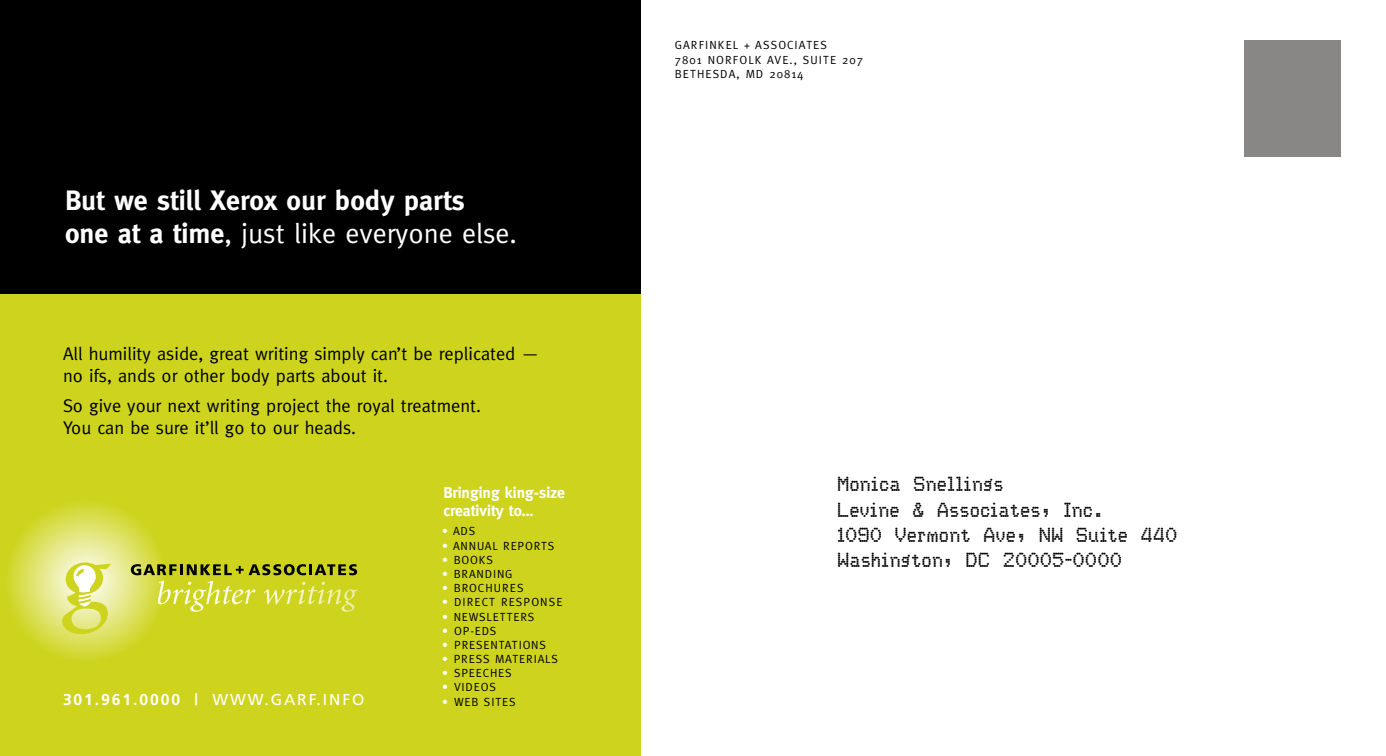
<style>
.page{position:relative;width:1386px;height:756px;background:#fff}
.page>*{position:absolute;margin:0;border:0;box-sizing:border-box;transform-origin:0 0}
.t1{font:700 28px/33.6px "Meta";color:#fff}
.t2{font:21px/25.2px "Dot Matrix One";color:#000}
.t3{font:18.38px/22.1px "Meta";color:#000}
.t4{font:700 15.75px/18.9px "Meta";color:#fff}
.t5{font:700 15.75px "Frutiger";letter-spacing:.12em;color:#fff}
.t6{font:11.9px "Meta";letter-spacing:.07em;color:#000}
.t7{font:11.9px/14.2px "Meta";letter-spacing:.09em;color:#000}
.s1{font-weight:400}
.s2{color:#fff}
</style>
<div class="page">
<div style="left:0;top:0;width:641px;height:756px;background:#000"></div>
<div style="left:0;top:294px;width:641px;height:462px;background:#ced41e"></div>
<svg style="left:4px;top:500px;width:163px;height:162px"></svg>
<svg style="left:62px;top:562px;width:49px;height:72px"></svg>
<svg style="left:158px;top:581px;width:98px;height:31px"></svg>
<svg style="left:264px;top:582px;width:94px;height:30px"></svg>
<svg style="left:131px;top:564px;width:226px;height:11px"></svg>
<div style="left:1244px;top:40px;width:97px;height:116px;background:#888785"></div>
<h1 class="t1" style="left:65px;top:183px;width:453px">But we still Xerox our body parts<br>one at a time<span class="s1">, just like everyone else.</span></h1>
<p class="t3" style="left:63px;top:342px;width:478px">All humility aside, great writing simply can’t be replicated — no ifs, ands or other body parts about it.</p>
<p class="t3" style="left:63px;top:394px;width:420px">So give your next writing project the royal treatment.<br>You can be sure it’ll go to our heads.</p>
<p class="t4" style="left:443px;top:483px;width:123px">Bringing king-size creativity to…</p>
<p class="t6" style="left:442px;top:524px;width:33px"><span class="s2">•</span> ads</p>
<p class="t6" style="left:442px;top:539px;width:112px"><span class="s2">•</span> Annual Reports</p>
<p class="t6" style="left:442px;top:553px;width:51px"><span class="s2">•</span> Books</p>
<p class="t6" style="left:442px;top:567px;width:72px"><span class="s2">•</span> Branding</p>
<p class="t7" style="left:442px;top:581px;width:82px"><span class="s2">•</span> Brochures</p>
<p class="t7" style="left:442px;top:595px;width:122px"><span class="s2">•</span> Direct response</p>
<p class="t6" style="left:442px;top:610px;width:86px"><span class="s2">•</span> N ewsletters</p>
<p class="t6" style="left:442px;top:624px;width:55px"><span class="s2">•</span> op-eds</p>
<p class="t6" style="left:442px;top:638px;width:104px"><span class="s2">•</span> presentations</p>
<p class="t6" style="left:442px;top:652px;width:116px"><span class="s2">•</span> pr ess mater ials</p>
<p class="t6" style="left:442px;top:666px;width:70px"><span class="s2">•</span> speeches</p>
<p class="t6" style="left:442px;top:680px;width:54px"><span class="s2">•</span> videos</p>
<p class="t5" style="left:63px;top:691px;width:303px">301.961.0000 | <span class="s1">WWW.GARF.INFO</span></p>
<p class="t6" style="left:442px;top:695px;width:74px"><span class="s2">•</span> web sites</p>
<p class="t7" style="left:675px;top:38px;width:154px;text-indent:69px">+ ASSOCIATES<br>7801 NO RFOLK</p>
<p class="t6" style="left:675px;top:38px;width:38px">GARFINKEL</p>
<p class="t6" style="left:767px;top:53px;width:51px">AVE., SUITE</p>
<p class="t6" style="left:842px;top:53px;width:23px">207</p>
<p class="t6" style="left:675px;top:67px;width:16px">BETHE</p>
<p class="t6" style="left:713px;top:67px;width:43px">SDA, MD</p>
<p class="t6" style="left:769px;top:67px;width:36px">20814</p>
<p class="t2" style="left:837px;top:472px;width:342px">Monica Snellings<br>Levine &amp; Associates, Inc.<br>1090 Vermont Ave, NW Suite 440<br>Washington, DC 20005-0000</p>
</div>
